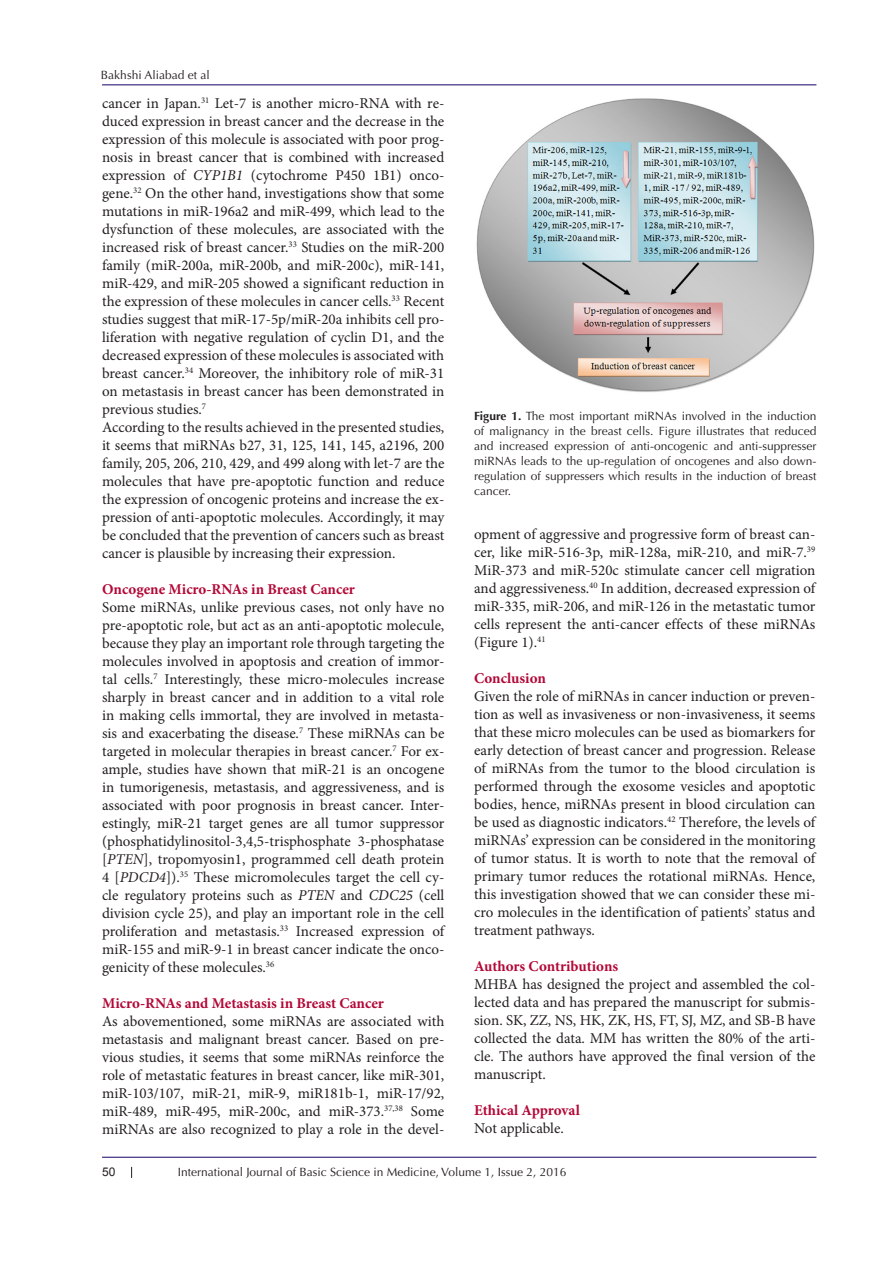
<style>
.page{position:relative;width:893px;height:1263px;background:#fff}
.page>*{position:absolute;margin:0;border:0;box-sizing:border-box;transform-origin:0 0}
.Pa0{font:15px/18px "Minion Pro";color:#231f20;text-align:justify}
.t1{font:700 15px "Minion Pro";color:#b30837}
.t2{font:12px/15px "Optima LT Std";color:#231f20;text-align:justify}
.t3{font:12px "Arial";color:#231f20}
.s1{font-style:italic}
.s2{font-weight:700}
</style>
<div class="page">
<hr style="left:102px;top:85px;width:714px;height:1px;background:#190066">
<hr style="left:102px;top:1157px;width:714px;height:1px;background:#190066">
<img style="left:476px;top:98px;width:339px;height:294px">
<p class="t2" style="left:101px;top:67px;width:110px">Bakhshi Aliabad et al</p>
<p class="Pa0" style="left:102px;top:95px;width:344px">cancer in Japan.<sup>31</sup> Let-7 is another micro-RNA with re&shy;duced expression in breast cancer and the decrease in the expression of this molecule is associated with poor prog&shy;nosis in breast cancer that is combined with increased expression of <span class="s1">CYP1B1</span> (cytochrome P450 1B1) onco&shy;gene.<sup>32</sup> On the other hand, investigations show that some mutations in miR-196a2 and miR-499, which lead to the dysfunction of these molecules, are associated with the increased risk of breast cancer.<sup>33</sup> Studies on the miR-200 family (miR-200a, miR-200b, and miR-200c), miR-141, miR-429, and miR-205 showed a significant reduction in the expression of these molecules in cancer cells.<sup>33</sup> Recent studies suggest that miR-17-5p/miR-20a inhibits cell pro&shy;liferation with negative regulation of cyclin D1, and the decreased expression of these molecules is associated with breast cancer.<sup>34</sup> Moreover, the inhibitory role of miR-31 on metastasis in breast cancer has been demonstrated in previous studies.<sup>7</sup></p>
<p class="Pa0" style="left:102px;top:419px;width:344px">According to the results achieved in the presented studies, it seems that miRNAs b27, 31, 125, 141, 145, a2196, 200 family, 205, 206, 210, 429, and 499 along with let-7 are the molecules that have pre-apoptotic function and reduce the expression of oncogenic proteins and increase the ex&shy;pression of anti-apoptotic molecules. Accordingly, it may be concluded that the prevention of cancers such as breast cancer is plausible by increasing their expression.</p>
<p class="t1" style="left:102px;top:579px;width:254px">Oncogene Micro-RNAs in Breast Cancer</p>
<p class="Pa0" style="left:102px;top:599px;width:344px">Some miRNAs, unlike previous cases, not only have no pre-apoptotic role, but act as an anti-apoptotic molecule, because they play an important role through targeting the molecules involved in apoptosis and creation of immor&shy;tal cells.<sup>7</sup> Interestingly, these micro-molecules increase sharply in breast cancer and in addition to a vital role in making cells immortal, they are involved in metasta&shy;sis and exacerbating the disease.<sup>7</sup> These miRNAs can be targeted in molecular therapies in breast cancer.<sup>7</sup> For ex&shy;ample, studies have shown that miR-21 is an oncogene in tumorigenesis, metastasis, and aggressiveness, and is associated with poor prognosis in breast cancer. Inter&shy;estingly, miR-21 target genes are all tumor suppressor (phosphatidylinositol-3,4,5-trisphosphate 3-phosphatase [<span class="s1">PTEN</span>], tropomyosin1, programmed cell death protein 4 [<span class="s1">PDCD4</span>]).<sup>35</sup> These micromolecules target the cell cy&shy;cle regulatory proteins such as <span class="s1">PTEN</span> and <span class="s1">CDC25</span> (cell division cycle 25), and play an important role in the cell proliferation and metastasis.<sup>33</sup> Increased expression of miR-155 and miR-9-1 in breast cancer indicate the onco&shy;genicity of these molecules.<sup>36</sup></p>
<p class="t1" style="left:102px;top:993px;width:283px">Micro-RNAs and Metastasis in Breast Cancer</p>
<p class="Pa0" style="left:102px;top:1013px;width:344px">As abovementioned, some miRNAs are associated with metastasis and malignant breast cancer. Based on pre&shy;vious studies, it seems that some miRNAs reinforce the role of metastatic features in breast cancer, like miR-301, miR-103/107, miR-21, miR-9, miR181b-1, miR-17/92, miR-489, miR-495, miR-200c, and miR-373.<sup>37,38</sup> Some miRNAs are also recognized to play a role in the devel-</p>
<p class="t2" style="left:474px;top:409px;width:344px"><span class="s2">Figure 1.</span> The most important miRNAs involved in the induction of malignancy in the breast cells. Figure illustrates that reduced and increased expression of anti-oncogenic and anti-suppresser miRNAs leads to the up-regulation of oncogenes and also down&shy;regulation of suppressers which results in the induction of breast cancer.</p>
<p class="Pa0" style="left:474px;top:525px;width:343px">opment of aggressive and progressive form of breast can&shy;cer, like miR-516-3p, miR-128a, miR-210, and miR-7.<sup>39<br></sup>MiR-373 and miR-520c stimulate cancer cell migration and aggressiveness.<sup>40</sup> In addition, decreased expression of miR-335, miR-206, and miR-126 in the metastatic tumor cells represent the anti-cancer effects of these miRNAs (Figure 1).<sup>41</sup></p>
<p class="t1" style="left:474px;top:667px;width:73px">Conclusion</p>
<p class="Pa0" style="left:474px;top:687px;width:343px">Given the role of miRNAs in cancer induction or preven&shy;tion as well as invasiveness or non-invasiveness, it seems that these micro molecules can be used as biomarkers for early detection of breast cancer and progression. Release of miRNAs from the tumor to the blood circulation is performed through the exosome vesicles and apoptotic bodies, hence, miRNAs present in blood circulation can be used as diagnostic indicators.<sup>42</sup> Therefore, the levels of miRNAs’ expression can be considered in the monitoring of tumor status. It is worth to note that the removal of primary tumor reduces the rotational miRNAs. Hence, this investigation showed that we can consider these mi&shy;cro molecules in the identification of patients’ status and treatment pathways.</p>
<p class="t1" style="left:474px;top:955px;width:146px">Authors Contributions</p>
<p class="Pa0" style="left:474px;top:975px;width:343px">MHBA has designed the project and assembled the col&shy;lected data and has prepared the manuscript for submis&shy;sion. SK, ZZ, NS, HK, ZK, HS, FT, SJ, MZ, and SB-B have collected the data. MM has written the 80% of the arti&shy;cle. The authors have approved the final version of the manuscript.</p>
<p class="t1" style="left:474px;top:1099px;width:107px">Ethical Approval</p>
<p class="Pa0" style="left:474px;top:1119px;width:91px">Not applicable.</p>
<p class="t3" style="left:102px;top:1163px;width:15px">50</p>
<p class="t2" style="left:178px;top:1164px;width:390px">International Journal of Basic Science in Medicine, Volume 1, Issue 2, 2016</p>
</div>
